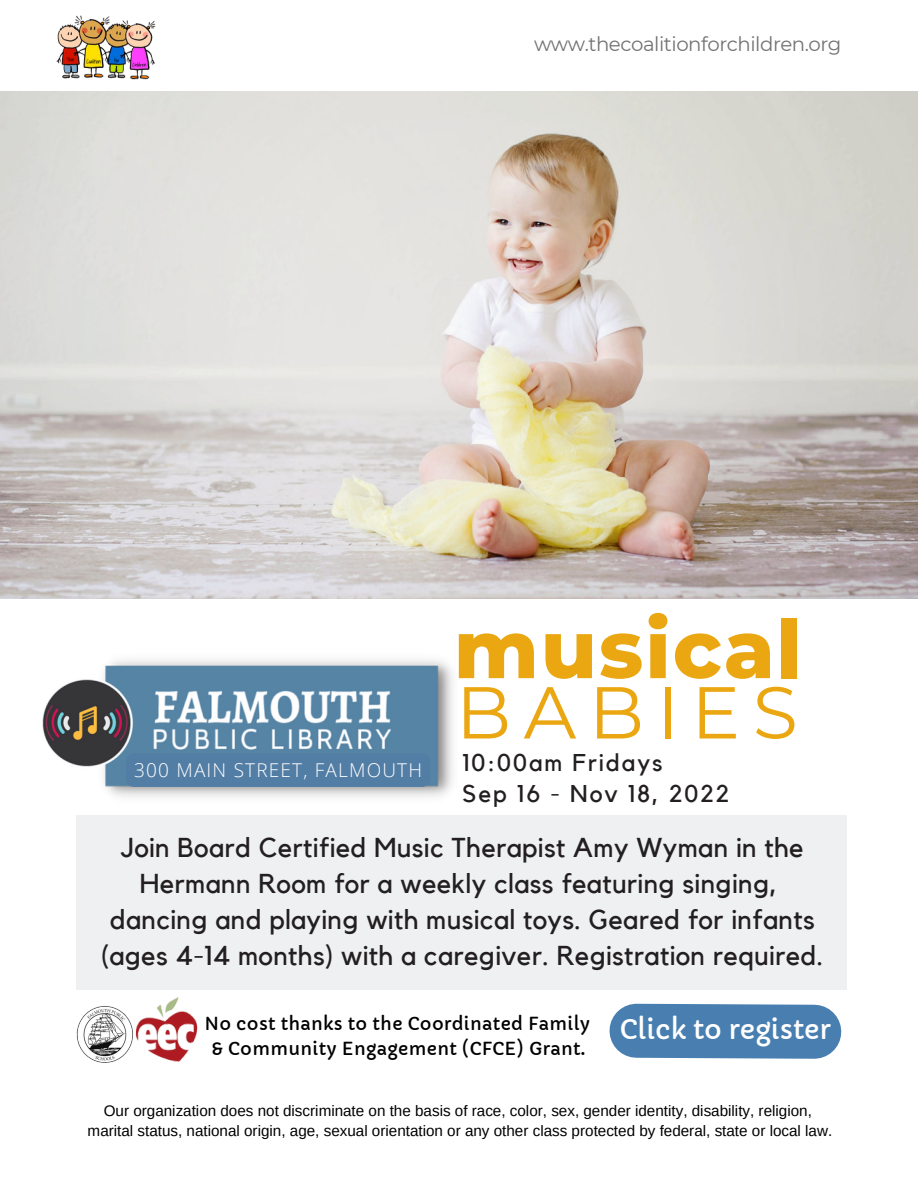
<style>
.page{position:relative;width:918px;height:1188px;background:#fff}
.page>*{position:absolute;margin:0;border:0;box-sizing:border-box;transform-origin:0 0}
.t1{font:800 81.15px "Montserrat";letter-spacing:.025em;color:#eaa712}
.t2{font:73.35px "Montserrat";letter-spacing:.17em;color:#eaa712}
.t3{font:27.3px/36px "Kollektif";letter-spacing:.015em;color:#231f20;text-align:center}
.t4{font:26.7px "Capriola";color:#fff}
.t5{font:24.15px/30.6px "Kollektif";letter-spacing:.085em;color:#231f20}
.t6{font:19.8px "Montserrat";letter-spacing:-.025em;color:#737373}
.t7{font:300 19.05px "Open Sans";letter-spacing:.065em;color:#fff}
.t8{font:17.7px/24.5px "Capriola";letter-spacing:.02em;color:#000;text-align:center}
.t9{font:15.3px/20.2px "Arimo";color:#000;text-align:center}
</style>
<div class="page">
<img style="left:0;top:92px;width:918px;height:506px">
<img style="left:57px;top:15px;width:99px;height:65px">
<img style="left:135px;top:997px;width:62px;height:65px">
<img style="left:76px;top:1006px;width:57px;height:57px">
<svg style="left:609px;top:1003px;width:233px;height:56px;background:#588ab7"></svg>
<div style="left:76px;top:816px;width:771px;height:174px;background:#eef0f1"></div>
<img style="left:104px;top:660px;width:349px;height:137px">
<div style="left:126px;top:753px;width:304px;height:34px;background:#527da4"></div>
<img style="left:42px;top:674px;width:93px;height:96px">
<p class="t6" style="left:534px;top:32px;width:309px">www.thecoalitionforchildren.org</p>
<p class="t7" style="left:134px;top:757px;width:289px">300 MAIN STREET, FALMOUTH</p>
<h1 class="t1" style="left:454px;top:600px;width:350px">musical</h1>
<h2 class="t2" style="left:456px;top:668px;width:343px">BABIES</h2>
<h3 class="t5" style="left:462px;top:748px;width:268px">10:00am Fridays<br>Sep 16 - Nov 18, 2022</h3>
<h3 class="t3" style="left:101px;top:831px;width:723px">Join Board Certified Music Therapist Amy Wyman in the Hermann Room for a weekly class featuring singing, dancing and playing with musical toys. Geared for infants (ages 4-14 months) with a caregiver. Registration required.</h3>
<p class="t8" style="left:204px;top:1012px;width:387px">No cost thanks to the Coordinated Family &amp; Community Engagement (CFCE) Grant.</p>
<h3 class="t4" style="left:620px;top:1013px;width:213px">Click to register</h3>
<p class="t9" style="left:88px;top:1100px;width:746px">Our organization does not discriminate on the basis of race, color, sex, gender identity, disability, religion, marital status, national origin, age, sexual orientation or any other class protected by federal, state or local law.</p>
</div>
